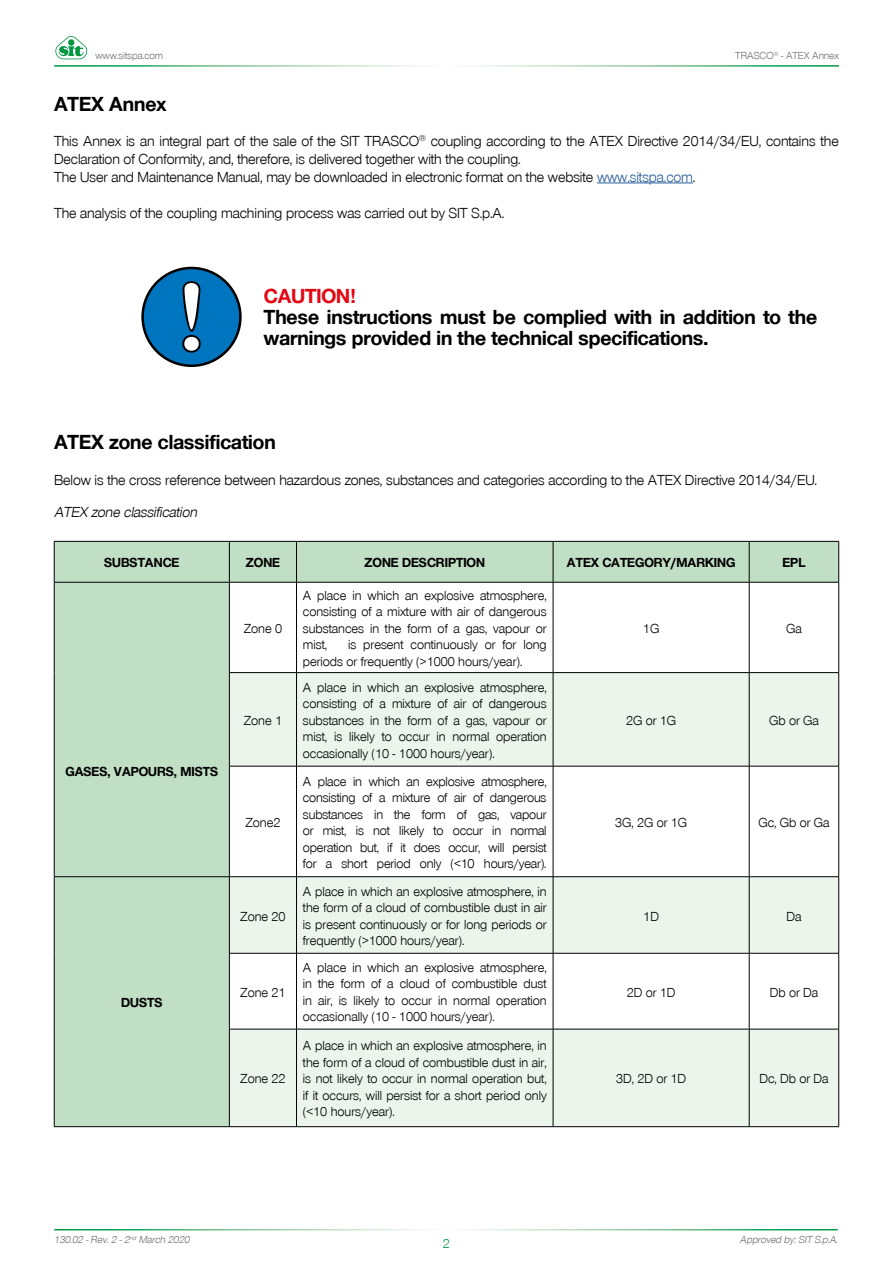
<style>
.page{position:relative;width:893px;height:1263px;background:#fff}
.page>*{position:absolute;margin:0;border:0;box-sizing:border-box;transform-origin:0 0}
.t1{font:700 21px/21px "Nimbus San Nov D";color:#000}
.t2{font:700 21px "Nimbus San Nov D";color:#e30613}
.t3{font:15px/18px "Nimbus San Nov D";letter-spacing:-.005em;color:#000}
.t4{font:italic 15px "Nimbus San Nov D";color:#000}
.t5{font:13.5px/16.5px "Nimbus San Nov D";color:#000;text-align:justify}
.t6{font:700 13.5px "Nimbus San Nov D";color:#000}
.t7{font:13.5px "Nimbus San Nov D";color:#009641}
.t8{font:italic 10.5px "Nimbus San Nov D";color:#706f6f}
.t9{font:10.5px "Nimbus San Nov D";color:#706f6f}
.s1{color:#275b9b}
</style>
<div class="page">
<svg style="left:55px;top:36px;width:32px;height:23px"></svg>
<hr style="left:597px;top:183px;width:96px;height:1px;background:#275b9b">
<svg style="left:141px;top:267px;width:101px;height:100px"></svg>
<svg style="left:55px;top:542px;width:783px;height:584px;fill:#c1dfc4"></svg>
<svg style="left:230px;top:673px;width:608px;height:453px;fill:#ebf5ec"></svg>
<hr style="left:54px;top:541px;width:175px;height:1px;background:#000">
<hr style="left:54px;top:542px;width:1px;height:40px;background:#000">
<hr style="left:229px;top:541px;width:67px;height:1px;background:#000">
<hr style="left:229px;top:542px;width:1px;height:40px;background:#000">
<hr style="left:296px;top:541px;width:257px;height:1px;background:#000">
<hr style="left:296px;top:542px;width:1px;height:40px;background:#000">
<hr style="left:553px;top:541px;width:196px;height:1px;background:#000">
<hr style="left:553px;top:542px;width:1px;height:40px;background:#000">
<hr style="left:749px;top:541px;width:90px;height:1px;background:#000">
<hr style="left:749px;top:542px;width:1px;height:40px;background:#000">
<hr style="left:838px;top:542px;width:1px;height:40px;background:#000">
<hr style="left:54px;top:582px;width:175px;height:1px;background:#000">
<hr style="left:54px;top:582px;width:1px;height:91px;background:#000">
<hr style="left:229px;top:582px;width:67px;height:1px;background:#000">
<hr style="left:229px;top:582px;width:1px;height:90px;background:#000">
<hr style="left:296px;top:582px;width:257px;height:1px;background:#000">
<hr style="left:296px;top:582px;width:1px;height:90px;background:#000">
<hr style="left:553px;top:582px;width:196px;height:1px;background:#000">
<hr style="left:553px;top:582px;width:1px;height:90px;background:#000">
<hr style="left:749px;top:582px;width:90px;height:1px;background:#000">
<hr style="left:749px;top:582px;width:1px;height:90px;background:#000">
<hr style="left:838px;top:582px;width:1px;height:90px;background:#000">
<hr style="left:54px;top:673px;width:1px;height:93px;background:#000">
<hr style="left:229px;top:672px;width:67px;height:1px;background:#000">
<hr style="left:229px;top:673px;width:1px;height:93px;background:#000">
<hr style="left:296px;top:672px;width:257px;height:1px;background:#000">
<hr style="left:296px;top:673px;width:1px;height:93px;background:#000">
<hr style="left:553px;top:672px;width:196px;height:1px;background:#000">
<hr style="left:553px;top:673px;width:1px;height:93px;background:#000">
<hr style="left:749px;top:672px;width:90px;height:1px;background:#000">
<hr style="left:749px;top:673px;width:1px;height:93px;background:#000">
<hr style="left:838px;top:673px;width:1px;height:93px;background:#000">
<hr style="left:54px;top:766px;width:1px;height:110px;background:#000">
<hr style="left:229px;top:766px;width:67px;height:1px;background:#000">
<hr style="left:229px;top:766px;width:1px;height:110px;background:#000">
<hr style="left:296px;top:766px;width:257px;height:1px;background:#000">
<hr style="left:296px;top:766px;width:1px;height:110px;background:#000">
<hr style="left:553px;top:766px;width:196px;height:1px;background:#000">
<hr style="left:553px;top:766px;width:1px;height:110px;background:#000">
<hr style="left:749px;top:766px;width:90px;height:1px;background:#000">
<hr style="left:749px;top:766px;width:1px;height:110px;background:#000">
<hr style="left:838px;top:766px;width:1px;height:110px;background:#000">
<hr style="left:54px;top:876px;width:175px;height:1px;background:#000">
<hr style="left:54px;top:877px;width:1px;height:76px;background:#000">
<hr style="left:229px;top:876px;width:67px;height:1px;background:#000">
<hr style="left:229px;top:877px;width:1px;height:76px;background:#000">
<hr style="left:296px;top:876px;width:257px;height:1px;background:#000">
<hr style="left:296px;top:877px;width:1px;height:76px;background:#000">
<hr style="left:553px;top:876px;width:196px;height:1px;background:#000">
<hr style="left:553px;top:877px;width:1px;height:76px;background:#000">
<hr style="left:749px;top:876px;width:90px;height:1px;background:#000">
<hr style="left:749px;top:877px;width:1px;height:76px;background:#000">
<hr style="left:838px;top:877px;width:1px;height:76px;background:#000">
<hr style="left:54px;top:953px;width:1px;height:76px;background:#000">
<hr style="left:229px;top:953px;width:67px;height:1px;background:#000">
<hr style="left:229px;top:953px;width:1px;height:76px;background:#000">
<hr style="left:296px;top:953px;width:257px;height:1px;background:#000">
<hr style="left:296px;top:953px;width:1px;height:76px;background:#000">
<hr style="left:553px;top:953px;width:196px;height:1px;background:#000">
<hr style="left:553px;top:953px;width:1px;height:76px;background:#000">
<hr style="left:749px;top:953px;width:90px;height:1px;background:#000">
<hr style="left:749px;top:953px;width:1px;height:76px;background:#000">
<hr style="left:838px;top:953px;width:1px;height:76px;background:#000">
<hr style="left:54px;top:1029px;width:1px;height:97px;background:#000">
<hr style="left:229px;top:1029px;width:67px;height:1px;background:#000">
<hr style="left:229px;top:1029px;width:1px;height:97px;background:#000">
<hr style="left:296px;top:1029px;width:257px;height:1px;background:#000">
<hr style="left:296px;top:1029px;width:1px;height:97px;background:#000">
<hr style="left:553px;top:1029px;width:196px;height:1px;background:#000">
<hr style="left:553px;top:1029px;width:1px;height:97px;background:#000">
<hr style="left:749px;top:1029px;width:90px;height:1px;background:#000">
<hr style="left:749px;top:1029px;width:1px;height:97px;background:#000">
<hr style="left:838px;top:1029px;width:1px;height:97px;background:#000">
<hr style="left:54px;top:1126px;width:175px;height:1px;background:#000">
<hr style="left:229px;top:1126px;width:67px;height:1px;background:#000">
<hr style="left:296px;top:1126px;width:257px;height:1px;background:#000">
<hr style="left:553px;top:1126px;width:196px;height:1px;background:#000">
<hr style="left:749px;top:1126px;width:90px;height:1px;background:#000">
<p class="t9" style="left:95px;top:50px;width:69px">www.sitspa.com</p>
<p class="t9" style="left:735px;top:50px;width:105px">TRASCO<sup>®</sup> - ATEX Annex</p>
<h1 class="t1" style="left:54px;top:93px;width:114px">ATEX Annex</h1>
<p class="t3" style="left:54px;top:132px;width:786px">This Annex is an integral part of the sale of the SIT TRASCO<sup>®</sup> coupling according to the ATEX Directive 2014/34/EU, contains the<br>Declaration of Conformity, and, therefore, is delivered together with the coupling.<br>The User and Maintenance Manual, may be downloaded in electronic format on the website <span class="s1">www.sitspa.com</span>.</p>
<p class="t3" style="left:54px;top:204px;width:452px">The analysis of the coupling machining process was carried out by SIT S.p.A.</p>
<h1 class="t2" style="left:264px;top:284px;width:93px">CAUTION!</h1>
<h1 class="t1" style="left:264px;top:306px;width:555px">These instructions must be complied with in addition to the warnings provided in the technical specifications.</h1>
<h1 class="t1" style="left:54px;top:431px;width:223px">ATEX zone classification</h1>
<p class="t3" style="left:54px;top:472px;width:765px">Below is the cross reference between hazardous zones, substances and categories according to the ATEX Directive 2014/34/EU.</p>
<p class="t4" style="left:54px;top:504px;width:148px">ATEX zone classification</p>
<p class="t6" style="left:104px;top:555px;width:77px">SUBSTANCE</p>
<p class="t6" style="left:246px;top:555px;width:36px">ZONE</p>
<p class="t6" style="left:365px;top:555px;width:122px">ZONE DESCRIPTION</p>
<p class="t6" style="left:567px;top:555px;width:170px">ATEX CATEGORY/MARKING</p>
<p class="t6" style="left:782px;top:555px;width:25px">EPL</p>
<p class="t6" style="left:65px;top:763px;width:154px">GASES, VAPOURS, MISTS</p>
<p class="t6" style="left:121px;top:995px;width:43px">DUSTS</p>
<p class="t5" style="left:244px;top:620px;width:40px">Zone 0</p>
<p class="t5" style="left:244px;top:712px;width:40px">Zone 1</p>
<p class="t5" style="left:245px;top:814px;width:37px">Zone2</p>
<p class="t5" style="left:240px;top:908px;width:47px">Zone 20</p>
<p class="t5" style="left:240px;top:984px;width:47px">Zone 21</p>
<p class="t5" style="left:240px;top:1071px;width:47px">Zone 22</p>
<p class="t5" style="left:303px;top:587px;width:245px">A place in which an explosive atmosphere, consisting of a mixture with air of dangerous substances in the form of a gas, vapour or mist,</p>
<p class="t5" style="left:303px;top:637px;width:245px;text-indent:45px">is present continuously or for long periods or frequently (&gt;1000 hours/year).</p>
<p class="t5" style="left:303px;top:679px;width:245px">A place in which an explosive atmosphere, consisting of a mixture of air of dangerous substances in the form of a gas, vapour or mist, is likely to occur in normal operation occasionally (10 - 1000 hours/year).</p>
<p class="t5" style="left:303px;top:773px;width:245px">A place in which an explosive atmosphere, consisting of a mixture of air of dangerous substances in the form of gas, vapour or mist, is not likely to occur in normal operation but, if it does occur, will persist for a short period only (&lt;10 hours/year).</p>
<p class="t5" style="left:303px;top:883px;width:245px">A place in which an explosive atmosphere, in the form of a cloud of combustible dust in air is present continuously or for long periods or frequently (&gt;1000 hours/year).</p>
<p class="t5" style="left:303px;top:959px;width:245px">A place in which an explosive atmosphere, in the form of a cloud of combustible dust in air, is likely to occur in normal operation occasionally (10 - 1000 hours/year).</p>
<p class="t5" style="left:303px;top:1038px;width:245px">A place in which an explosive atmosphere, in the form of a cloud of combustible dust in air, is not likely to occur in normal operation but, if it occurs, will persist for a short period only (&lt;10 hours/year).</p>
<p class="t5" style="left:643px;top:620px;width:18px">1G</p>
<p class="t5" style="left:786px;top:620px;width:17px">Ga</p>
<p class="t5" style="left:626px;top:712px;width:52px">2G or 1G</p>
<p class="t5" style="left:769px;top:712px;width:51px">Gb or Ga</p>
<p class="t5" style="left:615px;top:814px;width:74px">3G, 2G or 1G</p>
<p class="t5" style="left:758px;top:814px;width:73px">Gc, Gb or Ga</p>
<p class="t5" style="left:643px;top:908px;width:17px">1D</p>
<p class="t5" style="left:786px;top:908px;width:16px">Da</p>
<p class="t5" style="left:627px;top:984px;width:50px">2D or 1D</p>
<p class="t5" style="left:770px;top:984px;width:50px">Db or Da</p>
<p class="t5" style="left:616px;top:1071px;width:72px">3D, 2D or 1D</p>
<p class="t5" style="left:759px;top:1071px;width:71px">Dc, Db or Da</p>
<p class="t8" style="left:54px;top:1234px;width:139px">130.02 -Rev.2 -2<sup>nd</sup> March 2020</p>
<p class="t8" style="left:740px;top:1234px;width:101px">Approved by:SIT S.p.A.</p>
<p class="t7" style="left:443px;top:1235px;width:9px">2</p>
</div>
